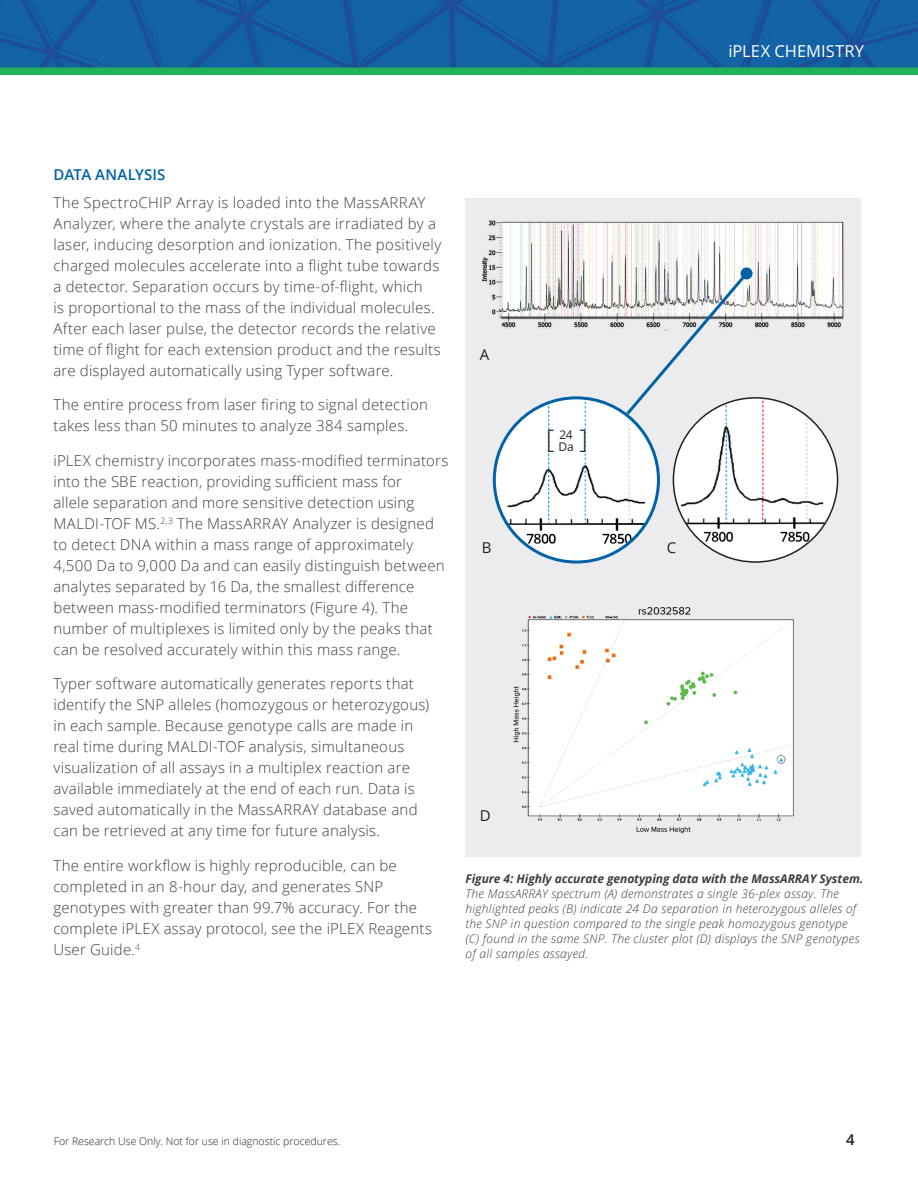
<style>
.page{position:relative;width:918px;height:1188px;background:#fff}
.page>*{position:absolute;margin:0;border:0;box-sizing:border-box;transform-origin:0 0}
.t1{font:300 25.5px "Open Sans";color:#231f20}
.t2{font:16.5px "Open Sans";color:#fff}
.t3{font:300 15px/21px "Open Sans";letter-spacing:.015em;color:#3e3e3f}
.t4{font:600 15px "Open Sans";letter-spacing:.01em;color:#0162a7}
.t5{font:15px "Open Sans";color:#231f20}
.t6{font:600 15px "Open Sans";color:#231f20}
.t7{font:italic 300 12px/15px "Open Sans";letter-spacing:.025em;color:#3e3e3f}
.t8{font:italic 700 12px "Open Sans";letter-spacing:-.005em;color:#3e3e3f}
.t9{font:12px "Open Sans";color:#231f20}
.t10{font:300 10.5px "Open Sans";color:#231f20}
</style>
<div class="page">
<img style="left:0;top:0;width:918px;height:68px">
<div style="left:0;top:68px;width:918px;height:7px;background:#21b259"></div>
<div style="left:465px;top:198px;width:396px;height:658px;background:#ececee"></div>
<svg style="left:494px;top:398px;width:164px;height:164px;background:#cee0ee"></svg>
<img style="left:507px;top:398px;width:138px;height:162px">
<svg style="left:673px;top:398px;width:165px;height:164px;background:#dddcdc"></svg>
<img style="left:681px;top:398px;width:144px;height:155px">
<img style="left:481px;top:220px;width:363px;height:108px">
<img style="left:513px;top:607px;width:281px;height:227px">
<svg style="left:623px;top:269px;width:128px;height:149px"></svg>
<div style="left:741px;top:267px;width:12px;height:12px;background:#0162a7;border-radius:50%"></div>
<p class="t2" style="left:728px;top:39px;width:137px">iPLEX CHEMISTRY</p>
<p class="t4" style="left:53px;top:164px;width:114px">DATA ANALYSIS</p>
<p class="t3" style="left:53px;top:192px;width:389px">The SpectroCHIP Array is loaded into the MassARRAY Analyzer, where the analyte crystals are irradiated by a laser, inducing desorption and ionization. The positively charged molecules accelerate into a flight tube towards a detector. Separation occurs by time-of-flight, which<br>is proportional to the mass of the individual molecules.<br>After each laser pulse, the detector records the relative time of flight for each extension product and the results are displayed automatically using Typer software.</p>
<p class="t3" style="left:53px;top:394px;width:376px">The entire process from laser firing to signal detection takes less than 50 minutes to analyze 384 samples.</p>
<p class="t3" style="left:53px;top:450px;width:397px">iPLEX chemistry incorporates mass-modified terminators into the SBE reaction, providing sufficient mass for<br>allele separation and more sensitive detection using MALDI-TOF MS.<sup>2,3</sup> The MassARRAY Analyzer is designed to detect DNA within a mass range of approximately 4,500 Da to 9,000 Da and can easily distinguish between analytes separated by 16 Da, the smallest difference between mass-modified terminators (Figure 4). The number of multiplexes is limited only by the peaks that can be resolved accurately within this mass range.</p>
<p class="t3" style="left:53px;top:673px;width:377px">Typer software automatically generates reports that identify the SNP alleles (homozygous or heterozygous) in each sample. Because genotype calls are made in real time during MALDI-TOF analysis, simultaneous visualization of all assays in a multiplex reaction are available immediately at the end of each run. Data is saved automatically in the MassARRAY database and can be retrieved at any time for future analysis.</p>
<p class="t3" style="left:53px;top:855px;width:380px">The entire workflow is highly reproducible, can be completed in an 8-hour day, and generates SNP genotypes with greater than 99.7% accuracy. For the complete iPLEX assay protocol, see the iPLEX Reagents User Guide.<sup>4</sup></p>
<p class="t5" style="left:480px;top:345px;width:11px">A</p>
<p class="t5" style="left:482px;top:537px;width:11px">B</p>
<h1 class="t1" style="left:546px;top:422px;width:43px">[ <sub>Da</sub> ]</h1>
<p class="t9" style="left:560px;top:427px;width:15px">24</p>
<p class="t5" style="left:667px;top:537px;width:11px">C</p>
<p class="t5" style="left:480px;top:806px;width:12px">D</p>
<p class="t8" style="left:465px;top:870px;width:399px">Figure 4: Highly accurate genotyping data with the MassARRAY System.</p>
<p class="t7" style="left:465px;top:885px;width:396px">The MassARRAY spectrum (A) demonstrates a single 36-plex assay. The highlighted peaks (B) indicate 24 Da separation in heterozygous alleles of the SNP in question compared to the single peak homozygous genotype (C) found in the same SNP. The cluster plot (D) displays the SNP genotypes of all samples assayed.</p>
<p class="t10" style="left:54px;top:1134px;width:288px">For Research Use Only. Not for use in diagnostic procedures.</p>
<p class="t6" style="left:846px;top:1129px;width:10px">4</p>
</div>
